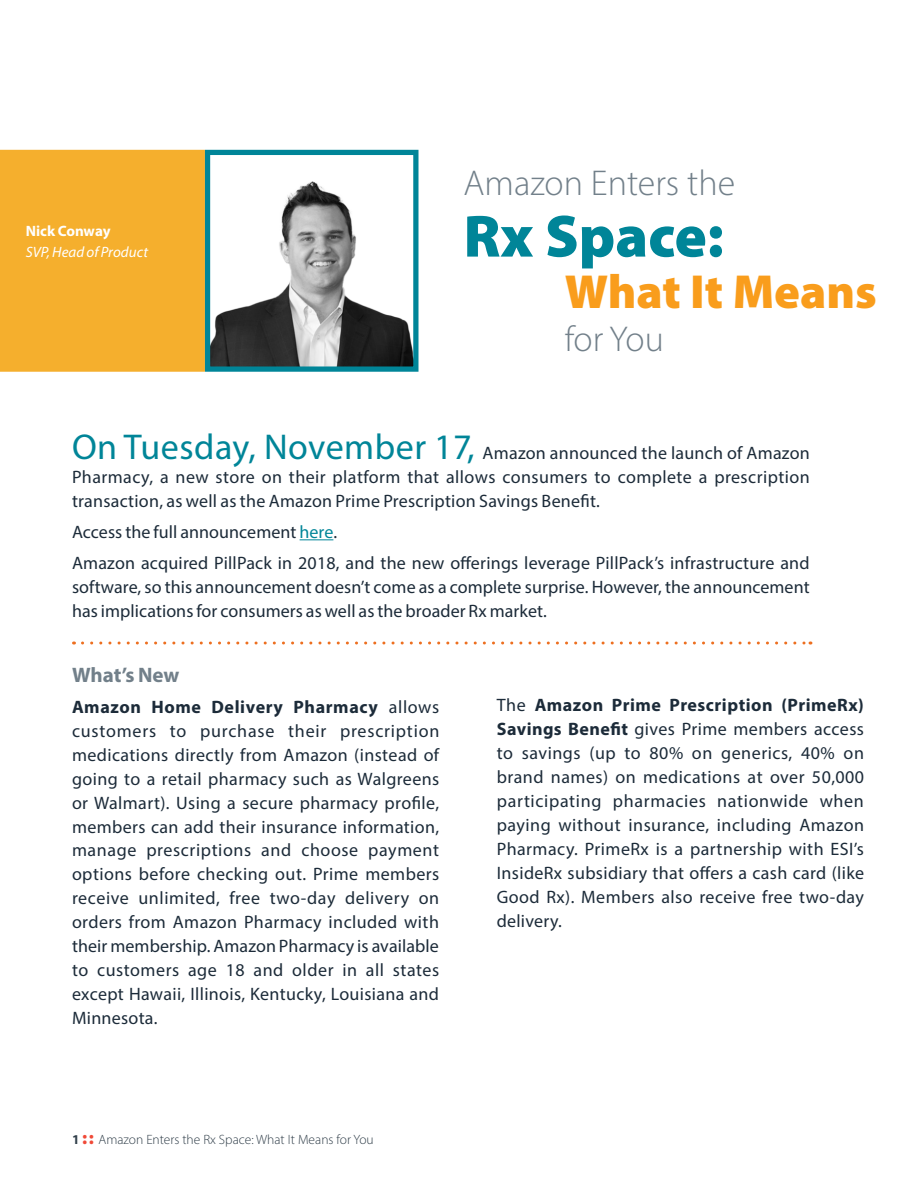
<style>
.page{position:relative;width:918px;height:1188px;background:#fff}
.page>*{position:absolute;margin:0;border:0;box-sizing:border-box;transform-origin:0 0}
.t1{font:900 60px "Myriad Pro";color:#008598}
.t2{font:900 48px "Myriad Pro";color:#f99d1c}
.t3{font:300 36px "Myriad Pro";color:#72808a}
.t4{font:700 21px "Myriad Pro";color:#72808a}
.t5{font:18px/24px "Myriad Pro";letter-spacing:.01em;color:#1c2b39;text-align:justify}
.t6{font:italic 15px "Myriad Pro";letter-spacing:.005em;color:#fff}
.t7{font:700 15px "Myriad Pro";color:#fff}
.t8{font:300 13.5px "Myriad Pro";color:#303e49}
.s1{font-size:36px;color:#008598}
.s2{color:#008598}
.s3{font-weight:700}
.s4{font-weight:900;font-size:18px;color:#f04937}
</style>
<div class="page">
<hr style="left:300px;top:539px;width:33px;height:1px;background:#008598">
<svg style="left:82px;top:642px;width:729px;height:3px"></svg>
<div style="left:0;top:150px;width:205px;height:222px;background:#f5af2d"></div>
<img style="left:211px;top:181px;width:202px;height:185px">
<div style="left:205px;top:150px;width:214px;height:222px;border:5px solid #008598"></div>
<p class="t7" style="left:26px;top:221px;width:86px">Nick Conway</p>
<p class="t6" style="left:26px;top:242px;width:124px">SVP, Head of Product</p>
<h3 class="t3" style="left:464px;top:161px;width:273px">Amazon Enters the</h3>
<h1 class="t1" style="left:464px;top:196px;width:262px">Rx Space:</h1>
<h2 class="t2" style="left:565px;top:259px;width:314px">What It Means</h2>
<h3 class="t3" style="left:565px;top:317px;width:101px">for You</h3>
<p class="t5" style="left:72px;top:441px;width:739px"><span class="s1">On Tuesday, November 17,</span> Amazon announced the launch of Amazon Pharmacy, a new store on their platform that allows consumers to complete a prescription transaction, as well as the Amazon Prime Prescription Savings Benefit.</p>
<p class="t5" style="left:72px;top:516px;width:739px;line-height:30.8px">Access the full announcement <span class="s2">here</span>.<br>Amazon acquired PillPack in 2018, and the new offerings leverage PillPack’s infrastructure and</p>
<p class="t5" style="left:72px;top:574px;width:739px">software, so this announcement doesn’t come as a complete surprise. However, the announcement has implications for consumers as well as the broader Rx market.</p>
<p class="t4" style="left:72px;top:661px;width:109px">What’s New</p>
<p class="t5" style="left:72px;top:694px;width:369px"><span class="s3">Amazon Home Delivery Pharmacy</span> allows customers to purchase their prescription medications directly from Amazon (instead of going to a retail pharmacy such as Walgreens or Walmart). Using a secure pharmacy profile, members can add their insurance information, manage prescriptions and choose payment options before checking out. Prime members receive unlimited, free two-day delivery on orders from Amazon Pharmacy included with their membership. Amazon Pharmacy is available to customers age 18 and older in all states except Hawaii, Illinois, Kentucky, Louisiana and Minnesota.</p>
<p class="t5" style="left:497px;top:693px;width:369px">The <span class="s3">Amazon Prime Prescription (PrimeRx)<br>Savings Benefit</span> gives Prime members access to savings (up to 80% on generics, 40% on brand names) on medications at over 50,000 participating pharmacies nationwide when paying without insurance, including Amazon Pharmacy. PrimeRx is a partnership with ESI’s InsideRx subsidiary that offers a cash card (like Good Rx). Members also receive free two-day delivery.</p>
<p class="t8" style="left:72px;top:1131px;width:303px"><span class="s3">1</span> <span class="s4">: :</span> Amazon Enters the Rx Space: What It Means for You</p>
</div>
